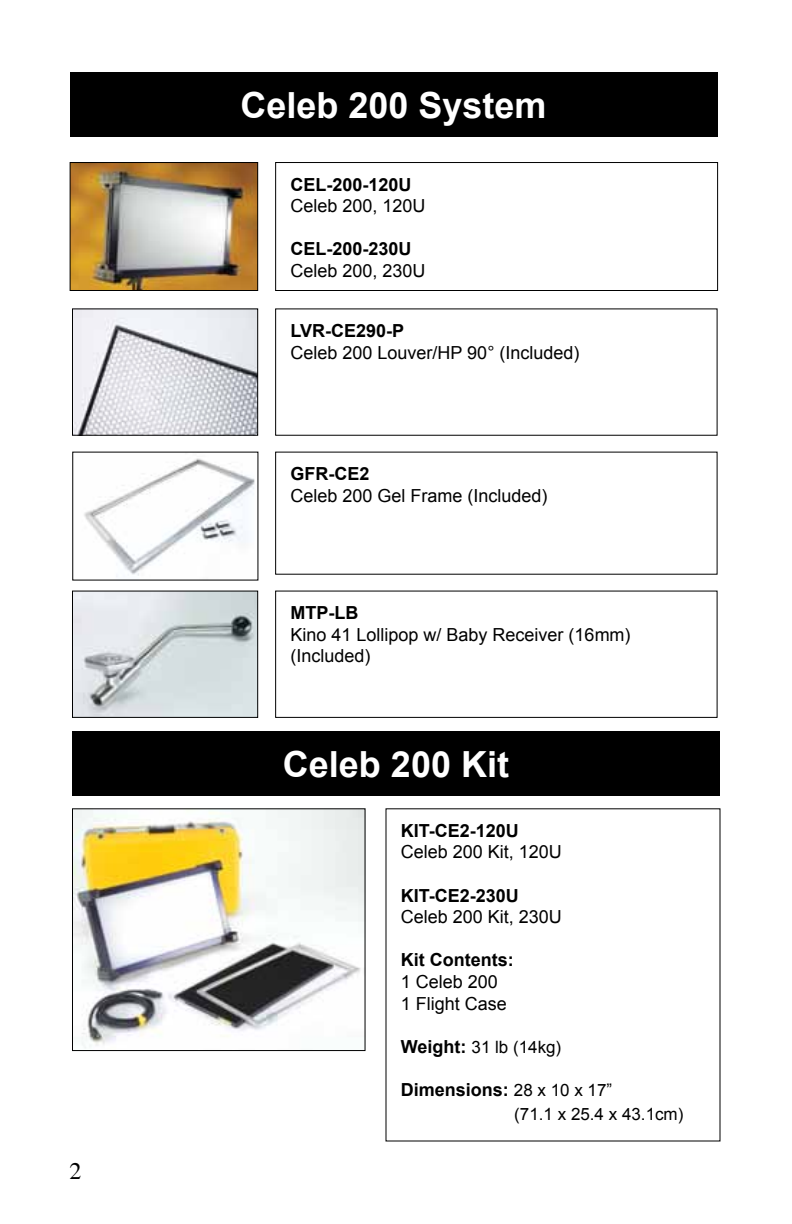
<style>
.page{position:relative;width:792px;height:1224px;background:#fff}
.page>*{position:absolute;margin:0;border:0;box-sizing:border-box;transform-origin:0 0}
.t1{font:700 36px "Arial";color:#fff}
.t2{font:24px "Times";color:#000}
.t3{font:18px/21.6px "Arial";color:#000}
.t4{font:700 18px "Arial";color:#000}
.t5{font:17px "Arial";color:#000}
.s1{font-weight:700;font-size:18px}
.s2{font-weight:400;font-size:17px}
</style>
<div class="page">
<div style="left:70px;top:72px;width:648px;height:65px;background:#000"></div>
<div style="left:72px;top:731px;width:648px;height:65px;background:#000"></div>
<img style="left:72px;top:164px;width:184px;height:125px">
<div style="left:70px;top:162px;width:188px;height:129px;border:1px solid #000"></div>
<img style="left:74px;top:310px;width:182px;height:124px">
<div style="left:72px;top:308px;width:186px;height:128px;border:1px solid #000"></div>
<img style="left:74px;top:593px;width:182px;height:123px">
<div style="left:72px;top:591px;width:186px;height:127px;border:1px solid #000"></div>
<img style="left:74px;top:810px;width:290px;height:239px">
<div style="left:72px;top:808px;width:294px;height:243px;border:1px solid #000"></div>
<div style="left:275px;top:162px;width:443px;height:129px;border:1px solid #000"></div>
<div style="left:275px;top:591px;width:443px;height:127px;border:1px solid #000"></div>
<img style="left:84px;top:458px;width:171px;height:119px">
<h2 class="t2" style="left:70px;top:1158px;width:13px">2</h2>
<h1 class="t1" style="left:241px;top:82px;width:308px">Celeb 200 System</h1>
<p class="t4" style="left:291px;top:172px;width:123px">CEL-200-120U</p>
<p class="t3" style="left:291px;top:195px;width:137px">Celeb 200, 120U</p>
<p class="t4" style="left:291px;top:237px;width:123px">CEL-200-230U</p>
<p class="t3" style="left:291px;top:260px;width:137px">Celeb 200, 230U</p>
<p class="t4" style="left:291px;top:319px;width:115px">LVR-CE290-P</p>
<p class="t3" style="left:291px;top:342px;width:291px">Celeb 200 Louver/HP 90° (Included)</p>
<p class="t4" style="left:291px;top:462px;width:81px">GFR-CE2</p>
<p class="t3" style="left:291px;top:485px;width:259px">Celeb 200 Gel Frame (Included)</p>
<p class="t4" style="left:291px;top:601px;width:69px">MTP-LB</p>
<p class="t3" style="left:291px;top:624px;width:342px">Kino 41 Lollipop w/ Baby Receiver (16mm) (Included)</p>
<h1 class="t1" style="left:283px;top:741px;width:228px">Celeb 200 Kit</h1>
<p class="t4" style="left:401px;top:819px;width:120px">KIT-CE2-120U</p>
<p class="t3" style="left:401px;top:841px;width:163px">Celeb 200 Kit, 120U</p>
<p class="t4" style="left:401px;top:883px;width:120px">KIT-CE2-230U</p>
<p class="t3" style="left:401px;top:906px;width:163px">Celeb 200 Kit, 230U</p>
<p class="t4" style="left:401px;top:948px;width:114px">Kit Contents:</p>
<p class="t3" style="left:401px;top:971px;width:108px">1 Celeb 200<br>1 Flight Case</p>
<p class="t5" style="left:401px;top:1036px;width:162px"><span class="s1">Weight:</span> 31 lb (14kg)</p>
<p class="t4" style="left:401px;top:1078px;width:213px">Dimensions: <span class="s2">28 x 10 x 17”</span></p>
<p class="t5" style="left:514px;top:1103px;width:171px">(71.1 x 25.4 x 43.1cm)</p>
</div>
